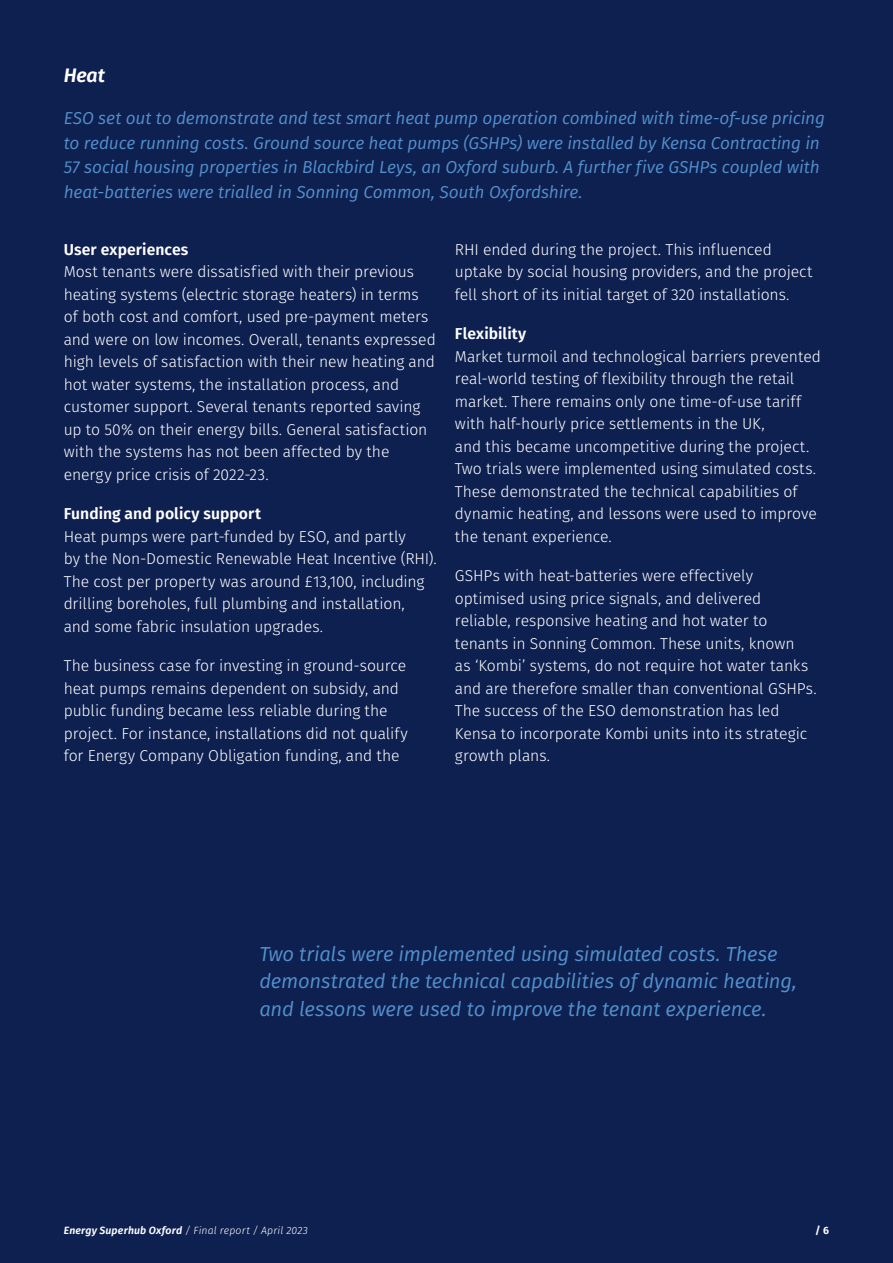
<style>
.page{position:relative;width:893px;height:1263px;background:#0e2050}
.page>*{position:absolute;margin:0;border:0;box-sizing:border-box;transform-origin:0 0}
.t1{font:italic 20.25px/27.8px "Fira Sans";letter-spacing:-.01em;color:#5390cd}
.t2{font:italic 600 19.5px "Fira Sans";color:#fff}
.t3{font:italic 17.25px/24.8px "Fira Sans";letter-spacing:-.01em;color:#5390cd}
.t4{font:300 15.75px/22.5px "Fira Sans";letter-spacing:-.005em;color:#fff}
.t5{font:600 15.75px "Fira Sans";letter-spacing:.005em;color:#fff}
.t6{font:italic 300 10.5px "Fira Sans";letter-spacing:.015em;color:#fff}
.t7{font:700 10.5px "Fira Sans";color:#fff}
.s1{font-weight:600}
</style>
<div class="page">
<p class="t2" style="left:64px;top:59px;width:43px">Heat</p>
<p class="t3" style="left:64px;top:105px;width:763px">ESO set out to demonstrate and test smart heat pump operation combined with time-of-use pricing to reduce running costs. Ground source heat pumps (GSHPs) were installed by Kensa Contracting in 57 social housing properties in Blackbird Leys, an Oxford suburb. A further five GSHPs coupled with heat-batteries were trialled in Sonning Common, South Oxfordshire.</p>
<p class="t5" style="left:64px;top:236px;width:126px">User experiences</p>
<p class="t4" style="left:64px;top:260px;width:374px">Most tenants were dissatisfied with their previous heating systems (electric storage heaters) in terms of both cost and comfort, used pre-payment meters and were on low incomes. Overall, tenants expressed high levels of satisfaction with their new heating and hot water systems, the installation process, and customer support. Several tenants reported saving up to 50% on their energy bills. General satisfaction with the systems has not been affected by the energy price crisis of 2022-23.</p>
<p class="t5" style="left:64px;top:501px;width:199px">Funding and policy support</p>
<p class="t4" style="left:64px;top:525px;width:374px">Heat pumps were part-funded by ESO, and partly<br>by the Non-Domestic Renewable Heat Incentive (RHI).<br>The cost per property was around £13,100, including drilling boreholes, full plumbing and installation,<br>and some fabric insulation upgrades.</p>
<p class="t4" style="left:64px;top:654px;width:345px">The business case for investing in ground-source heat pumps remains dependent on subsidy, and public funding became less reliable during the project. For instance, installations did not qualify for Energy Company Obligation funding, and the</p>
<p class="t4" style="left:455px;top:238px;width:359px">RHI ended during the project. This influenced uptake by social housing providers, and the project fell short of its initial target of 320 installations.</p>
<p class="t5" style="left:455px;top:321px;width:73px">Flexibility</p>
<p class="t4" style="left:455px;top:345px;width:368px">Market turmoil and technological barriers prevented real-world testing of flexibility through the retail market. There remains only one time-of-use tariff with half-hourly price settlements in the UK,<br>and this became uncompetitive during the project.<br>Two trials were implemented using simulated costs.<br>These demonstrated the technical capabilities of dynamic heating, and lessons were used to improve the tenant experience.</p>
<p class="t4" style="left:455px;top:564px;width:363px">GSHPs with heat-batteries were effectively optimised using price signals, and delivered reliable, responsive heating and hot water to tenants in Sonning Common. These units, known<br>as ‘Kombi’ systems, do not require hot water tanks and are therefore smaller than conventional GSHPs.<br>The success of the ESO demonstration has led Kensa to incorporate Kombi units into its strategic growth plans.</p>
<p class="t1" style="left:259px;top:939px;width:539px">Two trials were implemented using simulated costs. These demonstrated the technical capabilities of dynamic heating, and lessons were used to improve the tenant experience.</p>
<p class="t6" style="left:64px;top:1223px;width:246px"><span class="s1">Energy Superhub Oxford</span> / Final report / April 2023</p>
<p class="t7" style="left:815px;top:1221px;width:16px">/ 6</p>
</div>
